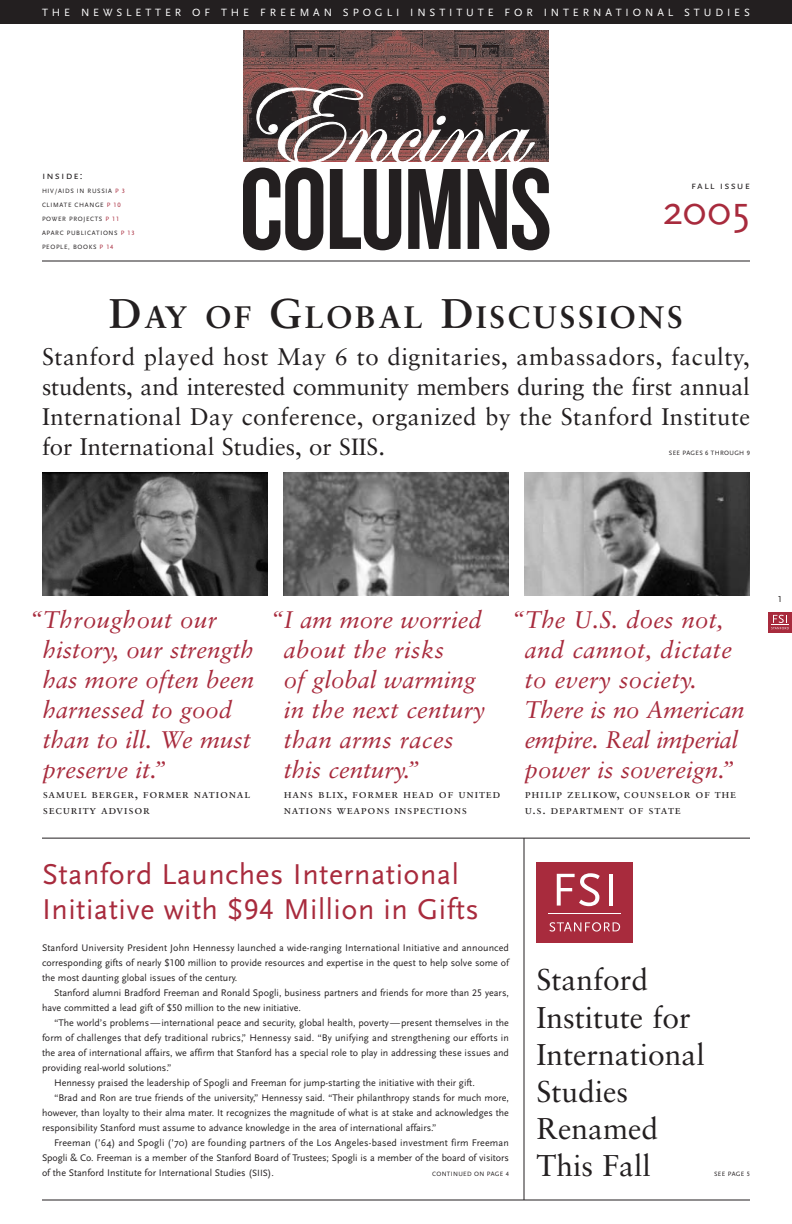
<style>
.page{position:relative;width:792px;height:1224px;background:#fff}
.page>*{position:absolute;margin:0;border:0;box-sizing:border-box;transform-origin:0 0}
.t1{font:42px "Scala Sans";color:#a82b3d}
.t2{font:700 31.1px "Sabon";letter-spacing:.09em;color:#231f20}
.t3{font:30px/35px "Scala Sans";letter-spacing:.015em;color:#a82b3d}
.t4{font:30px/37.1px "Sabon";color:#231f20}
.t5{font:italic 24px/30px "Sabon";color:#a82b3d}
.t6{font:24px/30px "Sabon";color:#231f20;text-align:justify}
.t7{font:12px/16px "Sabon Roman SC";letter-spacing:.055em;color:#231f20}
.t8{font:11px "Scala Sans Caps";letter-spacing:.355em;color:#fff}
.t9{font:11px "Scala Sans Caps";letter-spacing:.1em;color:#231f20}
.t10{font:10px/15px "Scala Sans";color:#231f20;text-align:justify}
.t11{font:9px "Scala Sans Caps";color:#231f20}
.t12{font:6.5px/14px "Scala Sans Caps";letter-spacing:.1em;color:#231f20}
.t13{font:6.5px "Scala Sans Caps";letter-spacing:.05em;color:#231f20}
.s1{color:#a82b3d}
.s2{font-size:41.5px}
.s3{font-size:23.5px}
.s4{font-family:"Scala Sans Caps"}
.s5{font-size:9.5px}
</style>
<div class="page">
<div style="left:768px;top:612px;width:24px;height:20px;background:#a82b3d"></div>
<svg style="left:771px;top:615px;width:18px;height:14px"></svg>
<div style="left:0;top:0;width:792px;height:24px;background:#231f20"></div>
<img style="left:243px;top:30px;width:306px;height:58px">
<svg style="left:243px;top:88px;width:306px;height:162px"></svg>
<hr style="left:42px;top:261px;width:708px;height:1px;background:#231f20">
<img style="left:42px;top:473px;width:226px;height:123px">
<img style="left:283px;top:473px;width:226px;height:123px">
<img style="left:524px;top:473px;width:226px;height:123px">
<hr style="left:42px;top:838px;width:708px;height:1px;background:#231f20">
<hr style="left:42px;top:1200px;width:708px;height:1px;background:#231f20">
<hr style="left:524px;top:838px;width:1px;height:362px;background:#231f20">
<div style="left:537px;top:862px;width:96px;height:81px;background:#a82b3d"></div>
<hr style="left:549px;top:914px;width:72px;height:1px;background:#fff">
<svg style="left:557px;top:873px;width:43px;height:33px"></svg>
<hr style="left:609px;top:874px;width:4px;height:32px;background:#fff">
<svg style="left:549px;top:922px;width:71px;height:10px"></svg>
<p class="t8" style="left:42px;top:6px;width:709px">THE NEWSLETTER OF THE FREEMAN SPOGLI INSTITUTE FOR INTERNATIONAL STUDIES</p>
<p class="t9" style="left:42px;top:168px;width:42px">inside:</p>
<p class="t12" style="left:42px;top:183px;width:94px">HIV/AIDS IN RUSSIA <span class="s1">P 3<br></span>CLIMATE CHANGE <span class="s1">P 10<br></span>POWER PROJECTS <span class="s1">P 11<br></span>APARC PUBLICATIONS <span class="s1">P 13<br></span>PEOPLE, BOOKS <span class="s1">P 14</span></p>
<p class="t9" style="left:691px;top:178px;width:60px">fall issue</p>
<h1 class="t1" style="left:663px;top:195px;width:89px">2005</h1>
<h2 class="t2" style="left:109px;top:305px;width:575px"><span class="s2">D</span>AY OF <span class="s2">G</span>LOBAL <span class="s2">D</span>ISCUSSIONS</h2>
<p class="t6" style="left:42px;top:343px;width:710px">Stanford played host May 6 to dignitaries, ambassadors, faculty, students, and interested community members during the first annual International Day conference, organized by the Stanford Institute for International Studies, or <span class="s3">SIIS</span>.</p>
<p class="t13" style="left:669px;top:449px;width:83px">SEE PAGES 6 THROUGH 9</p>
<h3 class="t5" style="left:43px;top:607px;width:213px;text-indent:-13px">“Throughout our history, our strength has more often been harnessed to good than to ill. We must preserve it.”</h3>
<p class="t7" style="left:43px;top:787px;width:209px">samuel berger, former national security advisor</p>
<h3 class="t5" style="left:284px;top:607px;width:203px;text-indent:-13px">“I am more worried about the risks<br>of global warming in the next century than arms races this century.”</h3>
<p class="t7" style="left:284px;top:787px;width:218px">hans blix, former head of united nations weapons inspections</p>
<h3 class="t5" style="left:525px;top:607px;width:221px;text-indent:-13px">“The U.S. does not, and cannot, dictate to every society.<br>There is no American empire. Real imperial power is sovereign.”</h3>
<p class="t7" style="left:525px;top:787px;width:213px">philip zelikow, counselor of the u.s. department of state</p>
<h3 class="t3" style="left:42px;top:861px;width:438px">Stanford Launches International<br>Initiative with <span class="s4">$94</span> Million in Gifts</h3>
<p class="t10" style="left:42px;top:941px;width:469px">Stanford University President John Hennessy launched a wide-ranging International Initiative and announced corresponding gifts of nearly $<span class="s4">100</span> million to provide resources and expertise in the quest to help solve some of the most daunting global issues of the century.</p>
<p class="t10" style="left:42px;top:986px;width:468px;text-indent:12px">Stanford alumni Bradford Freeman and Ronald Spogli, business partners and friends for more than <span class="s4">25</span> years, have committed a lead gift of $<span class="s4">50</span> million to the new initiative.</p>
<p class="t10" style="left:54px;top:1016px;width:457px">“The world’s problems—international peace and security, global health, poverty—present themselves in the</p>
<p class="t10" style="left:42px;top:1031px;width:469px">form of challenges that defy traditional rubrics,” Hennessy said. “By unifying and strengthening our efforts in</p>
<p class="t10" style="left:42px;top:1046px;width:468px">the area of international affairs, we affirm that Stanford has a special role to play in addressing these issues and</p>
<p class="t10" style="left:42px;top:1061px;width:131px">providing real-world solutions.”</p>
<p class="t10" style="left:54px;top:1076px;width:422px">Hennessy praised the leadership of Spogli and Freeman for jump-starting the initiative with their gift.</p>
<p class="t10" style="left:54px;top:1091px;width:456px">“Brad and Ron are true friends of the university,” Hennessy said. “Their philanthropy stands for much more,</p>
<p class="t10" style="left:42px;top:1106px;width:468px">however, than loyalty to their alma mater. It recognizes the magnitude of what is at stake and acknowledges the</p>
<p class="t10" style="left:42px;top:1121px;width:396px">responsibility Stanford must assume to advance knowledge in the area of international affairs.”</p>
<p class="t10" style="left:54px;top:1136px;width:457px">Freeman (’64) and Spogli (’70) are founding partners of the Los Angeles-based investment firm Freeman</p>
<p class="t10" style="left:42px;top:1151px;width:468px">Spogli &amp; Co. Freeman is a member of the Stanford Board of Trustees; Spogli is a member of the board of visitors</p>
<p class="t10" style="left:42px;top:1166px;width:234px">of the Stanford Institute for International Studies (<span class="s5">SIIS</span>).</p>
<p class="t13" style="left:432px;top:1170px;width:78px">CONTINUED ON PAGE 4</p>
<p class="t12" style="left:714px;top:1167px;width:37px">SEE PAGE 5</p>
<h3 class="t4" style="left:537px;top:964px;width:170px">Stanford<br>Institute for<br>International<br>Studies<br>Renamed<br>This Fall</h3>
<p class="t11" style="left:778px;top:593px;width:6px">1</p>
</div>
